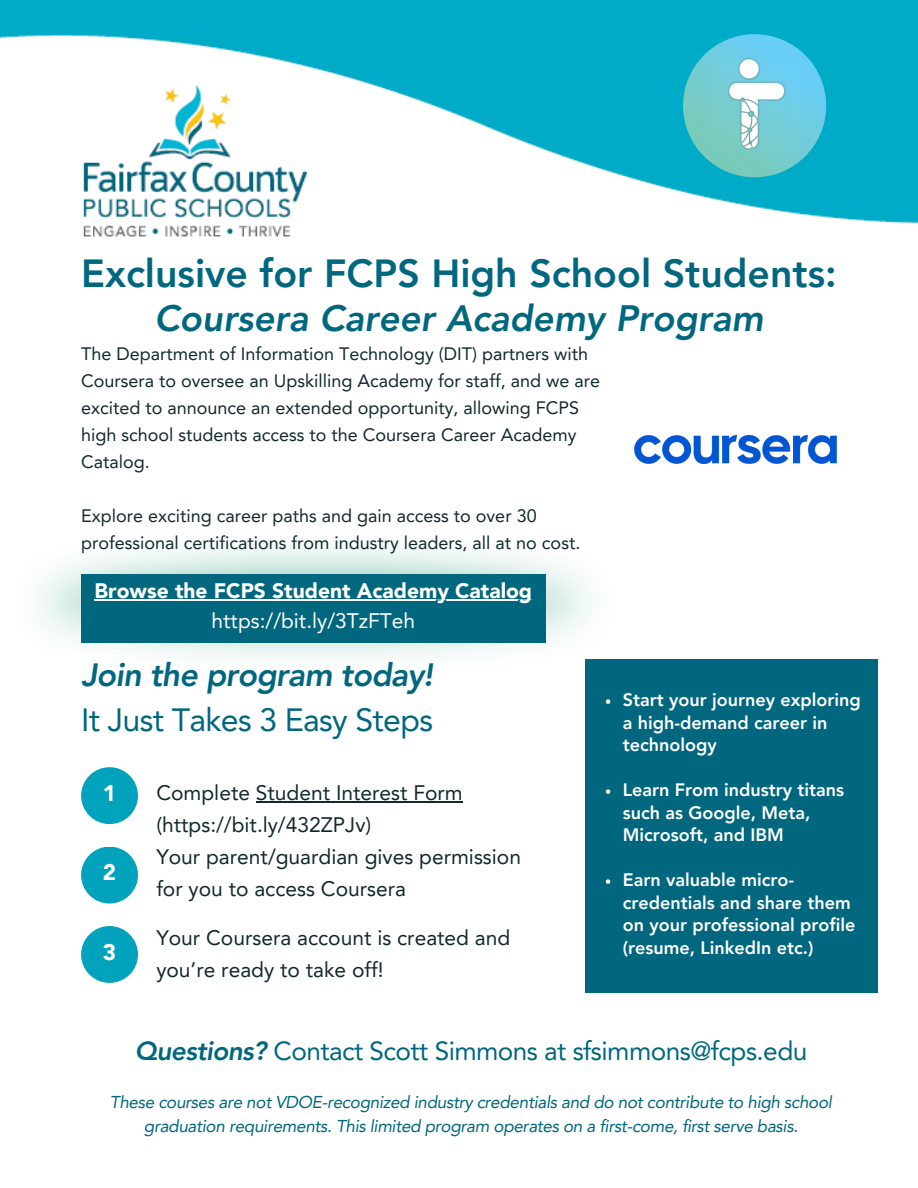
<style>
.page{position:relative;width:918px;height:1188px;background:#fff}
.page>*{position:absolute;margin:0;border:0;box-sizing:border-box;transform-origin:0 0}
.t1{font:800 39.15px "Avenir LT Pro";color:#00677f}
.t2{font:italic 800 36.6px "Avenir LT Pro";color:#00677f}
.t3{font:32.25px/45px "Avenir LT Pro";letter-spacing:-.02em;color:#00677f}
.t4{font:26.25px "Avenir LT Pro";letter-spacing:-.02em;color:#00677f}
.t5{font:900 22.5px "Avenir LT Pro";color:#fff}
.t6{font:21px/31.5px "Avenir LT Pro";color:#13292a}
.t7{font:900 21px/29.2px "Avenir LT Pro";color:#fff;text-align:center}
.t8{font:18px/27px "Avenir LT Pro";color:#13292a}
.t9{font:800 18px/22.5px "Avenir LT Pro";color:#fff}
.t10{font:italic 17.25px/23.7px "Avenir LT Pro";letter-spacing:-.02em;color:#00677f;text-align:center}
.s1{font-weight:400}
.s2{font-weight:800;font-style:italic}
</style>
<div class="page">
<img style="left:0;top:0;width:918px;height:464px">
<img style="left:37px;top:544px;width:553px;height:134px">
<img style="left:634px;top:435px;width:203px;height:28px">
<div style="left:81px;top:575px;width:465px;height:68px;background:#00677f"></div>
<hr style="left:95px;top:599px;width:437px;height:2px;background:#fff">
<div style="left:81px;top:767px;width:57px;height:57px;background:#00a2bc;border-radius:50%"></div>
<div style="left:81px;top:847px;width:57px;height:57px;background:#00a2bc;border-radius:50%"></div>
<div style="left:81px;top:926px;width:57px;height:57px;background:#00a2bc;border-radius:50%"></div>
<div style="left:586px;top:659px;width:292px;height:334px;background:#00677f"></div>
<svg style="left:606px;top:699px;width:4px;height:5px"></svg>
<svg style="left:606px;top:789px;width:4px;height:5px"></svg>
<svg style="left:606px;top:879px;width:4px;height:5px"></svg>
<img style="left:683px;top:34px;width:143px;height:143px;border-radius:50%">
<hr style="left:256px;top:801px;width:207px;height:1px;background:#13292a">
<p class="t1" style="left:81px;top:257px;width:757px">Exclusive for FCPS High School Students:</p>
<p class="t2" style="left:154px;top:304px;width:610px">Coursera Career Academy Program</p>
<h4 class="t8" style="left:81px;top:341px;width:520px">The Department of Information Technology (DIT) partners with Coursera to oversee an Upskilling Academy for staff, and we are excited to announce an extended opportunity, allowing FCPS high school students access to the Coursera Career Academy Catalog.</h4>
<p class="t8" style="left:81px;top:503px;width:501px">Explore exciting career paths and gain access to over 30 professional certifications from industry leaders, all at no cost.</p>
<h1 class="t7" style="left:95px;top:578px;width:439px">Browse the FCPS Student Academy Catalog <span class="s1">https://bit.ly/3TzFTeh</span></h1>
<p class="t3" style="left:81px;top:655px;width:354px"><span class="s2">Join the program today!<br></span>It Just Takes 3 Easy Steps</p>
<p class="t5" style="left:103px;top:784px;width:15px">1</p>
<p class="t5" style="left:103px;top:863px;width:15px">2</p>
<p class="t5" style="left:103px;top:943px;width:15px">3</p>
<h4 class="t6" style="left:156px;top:779px;width:308px">Complete Student Interest Form (https://bit.ly/432ZPJv)</h4>
<h3 class="t6" style="left:156px;top:843px;width:366px">Your parent/guardian gives permission for you to access Coursera</h3>
<p class="t6" style="left:156px;top:924px;width:355px">Your Coursera account is created and you’re ready to take off!</p>
<p class="t9" style="left:623px;top:690px;width:239px">Start your journey exploring a high-demand career in technology</p>
<h4 class="t9" style="left:623px;top:780px;width:223px">Learn From industry titans such as Google, Meta,<br>Microsoft, and IBM</h4>
<h2 class="t9" style="left:623px;top:870px;width:234px">Earn valuable micro&shy;credentials and share them on your professional profile (resume, LinkedIn etc.)</h2>
<h4 class="t4" style="left:135px;top:1041px;width:674px"><span class="s2">Questions?</span> Contact Scott Simmons at sfsimmons@fcps.edu</h4>
<p class="t10" style="left:110px;top:1092px;width:724px">These courses are not VDOE-recognized industry credentials and do not contribute to high school graduation requirements. This limited program operates on a first-come, first serve basis.</p>
</div>
